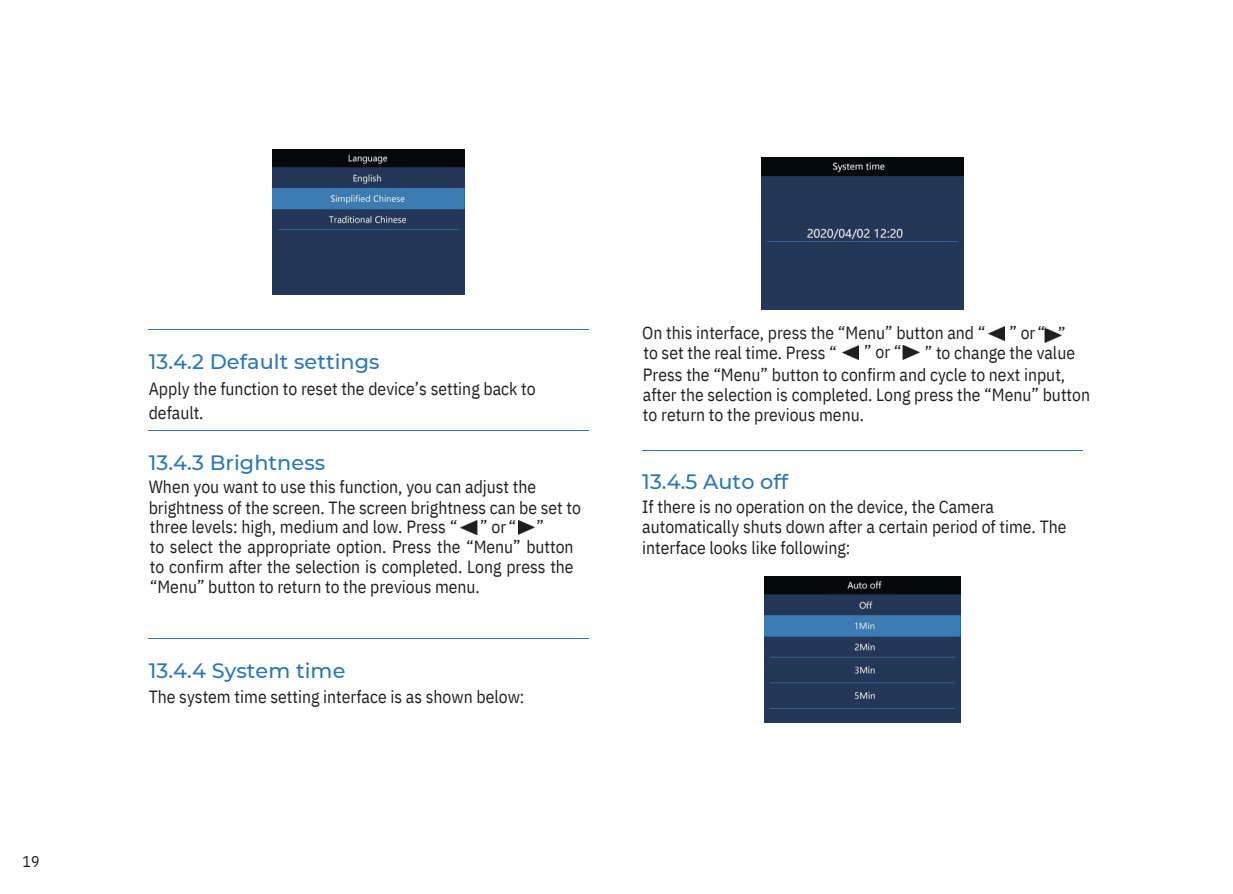
<style>
.page{position:relative;width:1233px;height:894px;background:#fff}
.page>*{position:absolute;margin:0;border:0;box-sizing:border-box;transform-origin:0 0}
.t1{font:500 20.7px "Montserrat";letter-spacing:.005em;color:#2c77b4}
.t2{font:17.55px/20.1px "IBM Plex Sans Cond";color:#231f20}
.t3{font:15.6px "IBM Plex Sans Cond";color:#231f20}
</style>
<div class="page">
<hr style="left:149px;top:329px;width:440px;height:1px;background:#2c77b4">
<hr style="left:149px;top:429px;width:440px;height:1px;background:#2c77b4">
<hr style="left:149px;top:637px;width:440px;height:1px;background:#2c77b4">
<img style="left:272px;top:150px;width:193px;height:145px">
<img style="left:460px;top:520px;width:17px;height:14px">
<img style="left:518px;top:520px;width:17px;height:14px">
<hr style="left:642px;top:449px;width:440px;height:1px;background:#2c77b4">
<img style="left:762px;top:157px;width:201px;height:152px">
<img style="left:988px;top:326px;width:17px;height:15px">
<img style="left:1045px;top:328px;width:17px;height:14px">
<img style="left:842px;top:345px;width:17px;height:14px">
<img style="left:902px;top:345px;width:17px;height:14px">
<img style="left:765px;top:576px;width:195px;height:146px">
<h1 class="t3" style="left:23px;top:850px;width:18px">19</h1>
<h1 class="t1" style="left:149px;top:349px;width:232px">13.4.2 Default settings</h1>
<h1 class="t2" style="left:149px;top:376px;width:388px;line-height:23.9px">Apply the function to reset the device’s setting back to default.</h1>
<h1 class="t1" style="left:149px;top:449px;width:178px">13.4.3 Brightness</h1>
<h1 class="t2" style="left:149px;top:476px;width:434px">When you want to use this function, you can adjust the brightness of the screen. The screen brightness can be set to</h1>
<p class="t2" style="left:150px;top:516px;width:309px">three levels: high, medium and low. Press “</p>
<p class="t2" style="left:480px;top:516px;width:37px">”or“</p>
<p class="t2" style="left:536px;top:516px;width:9px">”</p>
<p class="t2" style="left:150px;top:536px;width:425px;text-align:justify">to select the appropriate option. Press the “Menu” button to confirm after the selection is completed. Long press the “Menu” button to return to the previous menu.</p>
<h1 class="t1" style="left:149px;top:657px;width:198px">13.4.4 System time</h1>
<h1 class="t2" style="left:149px;top:686px;width:377px">The system time setting interface is as shown below:</h1>
<p class="t2" style="left:642px;top:322px;width:345px">On this interface, press the “Menu” button and “</p>
<h1 class="t2" style="left:1009px;top:322px;width:37px">”or“</h1>
<h1 class="t2" style="left:643px;top:343px;width:195px">to set the real time. Press “</h1>
<p class="t2" style="left:864px;top:341px;width:39px">”or“</p>
<h1 class="t2" style="left:925px;top:342px;width:152px">” to change the value</h1>
<p class="t2" style="left:643px;top:364px;width:449px">Press the “Menu” button to confirm and cycle to next input, after the selection is completed. Long press the “Menu” button to return to the previous menu.</p>
<p class="t2" style="left:1058px;top:323px;width:9px">”</p>
<p class="t1" style="left:642px;top:469px;width:148px">13.4.5 Auto off</p>
<p class="t2" style="left:642px;top:496px;width:426px">If there is no operation on the device, the Camera automatically shuts down after a certain period of time. The interface looks like following:</p>
</div>
